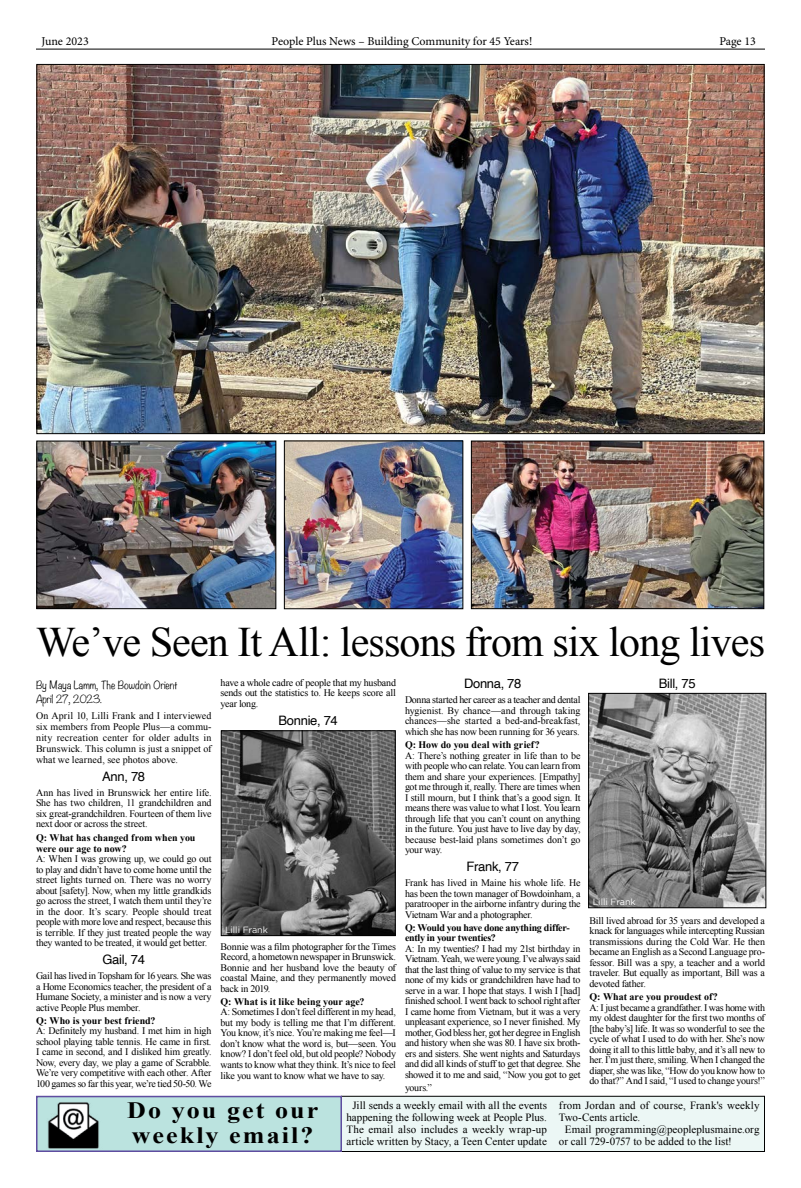
<style>
.page{position:relative;width:801px;height:1188px;background:#fff}
.page>*{position:absolute;margin:0;border:0;box-sizing:border-box;transform-origin:0 0}
.t1{font:42px "Times New Roman";letter-spacing:-.02em;color:#000}
.t2{font:700 23.4px/25px "Times New Roman";letter-spacing:.08em;color:#000;scale:1.11 1}
.t3{font:13px "Helvetica";letter-spacing:-.025em;color:#000}
.t4{font:12px "Minion Pro";letter-spacing:-.005em;color:#000}
.t5{font:11px/12px "Times New Roman";letter-spacing:.005em;color:#000;text-align:center}
.t6{font:10px/10.5px "Times New Roman";letter-spacing:-.015em;color:#000;text-align:justify}
.t7{font:700 10px/11px "Times New Roman";letter-spacing:-.005em;color:#000}
.t8{font:700 10px/10.5px "Times New Roman";letter-spacing:-.03em;color:#000}
.t9{font:300 10px/14px "Noteworthy";color:#000}
.t10{font:9px "Gotham";color:#fff}
</style>
<div class="page">
<hr style="left:36px;top:49px;width:729px;height:1px;background:#000">
<div style="left:341px;top:1096px;width:423px;height:56px;background:#ecf7f5"></div>
<div style="left:341px;top:1096px;width:424px;height:56px;border:1px solid #000"></div>
<div style="left:37px;top:1097px;width:304px;height:54px;background:#bbe3df"></div>
<div style="left:36px;top:1096px;width:306px;height:56px;border:2px solid #5f4da0"></div>
<img style="left:41px;top:1098px;width:67px;height:54px">
<img style="left:38px;top:66px;width:725px;height:366px">
<img style="left:38px;top:443px;width:236px;height:164px">
<div style="left:36px;top:441px;width:240px;height:168px;border:1px solid #000"></div>
<img style="left:286px;top:442px;width:175px;height:165px">
<div style="left:284px;top:440px;width:179px;height:169px;border:1px solid #000"></div>
<img style="left:590px;top:695px;width:174px;height:211px">
<div style="left:588px;top:693px;width:178px;height:215px;border:1px solid #000"></div>
<img style="left:473px;top:443px;width:289px;height:164px">
<div style="left:471px;top:441px;width:293px;height:168px;border:1px solid #000"></div>
<img style="left:223px;top:732px;width:171px;height:202px">
<div style="left:221px;top:730px;width:175px;height:206px;border:1px solid #000"></div>
<p class="t4" style="left:41px;top:33px;width:49px">June 2023</p>
<p class="t4" style="left:272px;top:33px;width:262px">People Plus News – Building Community for 45 Years!</p>
<p class="t4" style="left:719px;top:33px;width:38px">Page 13</p>
<h1 class="t1" style="left:36px;top:614px;width:731px">We’ve Seen It All: lessons from six long lives</h1>
<p class="t6" style="left:220px;top:677px;width:177px">have a whole cadre of people that my husband sends out the statistics to. He keeps score all year long.</p>
<h3 class="t3" style="left:279px;top:710px;width:61px">Bonnie, 74</h3>
<h3 class="t3" style="left:464px;top:674px;width:59px">Donna, 78</h3>
<p class="t6" style="left:405px;top:695px;width:177px">Donna started her career as a teacher and dental hygienist. By chance—and through taking chances—she started a bed-and-breakfast, which she has now been running for 36 years.</p>
<p class="t7" style="left:405px;top:739px;width:136px">Q: How do you deal with grief?</p>
<p class="t6" style="left:405px;top:750px;width:177px">A: There’s nothing greater in life than to be with people who can relate. You can learn from them and share your experiences. [Empathy] got me through it, really. There are times when I still mourn, but I think that’s a good sign. It means there was value to what I lost. You learn through life that you can’t count on anything in the future. You just have to live day by day, because best-laid plans sometimes don’t go your way.</p>
<h3 class="t3" style="left:467px;top:857px;width:54px">Frank, 77</h3>
<p class="t6" style="left:405px;top:877px;width:177px">Frank has lived in Maine his whole life. He has been the town manager of Bowdoinham, a paratrooper in the airborne infantry during the Vietnam War and a photographer.</p>
<p class="t8" style="left:405px;top:922px;width:166px">Q: Would you have done anything differ&shy;ently in your twenties?</p>
<p class="t6" style="left:405px;top:943px;width:177px">A: In my twenties? I had my 21st birthday in Vietnam. Yeah, we were young. I’ve always said that the last thing of value to my service is that none of my kids or grandchildren have had to serve in a war. I hope that stays. I wish I [had] finished school. I went back to school right after I came home from Vietnam, but it was a very unpleasant experience, so I never finished. My mother, God bless her, got her degree in English and history when she was 80. I have six broth&shy;ers and sisters. She went nights and Saturdays and did all kinds of stuff to get that degree. She showed it to me and said, “Now you got to get</p>
<p class="t6" style="left:405px;top:1082px;width:29px">yours.”</p>
<p class="t9" style="left:36px;top:678px;width:143px">By Maya Lamm, The Bowdoin Orient<br>April 27, 2023.</p>
<p class="t6" style="left:36px;top:710px;width:177px;line-height:11px">On April 10, Lilli Frank and I interviewed six members from People Plus—a commu&shy;nity recreation center for older adults in Brunswick. This column is just a snippet of what we learned, see photos above.</p>
<h3 class="t3" style="left:102px;top:766px;width:44px">Ann, 78</h3>
<p class="t6" style="left:36px;top:787px;width:177px">Ann has lived in Brunswick her entire life.<br>She has two children, 11 grandchildren and six great-grandchildren. Fourteen of them live next door or across the street.</p>
<p class="t7" style="left:36px;top:831px;width:161px">Q: What has changed from when you were our age to now?</p>
<p class="t6" style="left:36px;top:853px;width:177px">A: When I was growing up, we could go out to play and didn’t have to come home until the street lights turned on. There was no worry about [safety]. Now, when my little grandkids go across the street, I watch them until they’re in the door. It’s scary. People should treat people with more love and respect, because this is terrible. If they just treated people the way they wanted to be treated, it would get better.</p>
<h3 class="t3" style="left:102px;top:949px;width:44px">Gail, 74</h3>
<p class="t6" style="left:36px;top:970px;width:177px">Gail has lived in Topsham for 16 years. She was a Home Economics teacher, the president of a Humane Society, a minister and is now a very active People Plus member.</p>
<p class="t7" style="left:36px;top:1015px;width:121px">Q: Who is your best friend?</p>
<p class="t6" style="left:36px;top:1026px;width:177px">A: Definitely my husband. I met him in high school playing table tennis. He came in first.<br>I came in second, and I disliked him greatly.<br>Now, every day, we play a game of Scrabble.<br>We’re very competitive with each other. After 100 games so far this year, we’re tied 50-50. We</p>
<p class="t10" style="left:225px;top:925px;width:44px">Lilli Frank</p>
<p class="t6" style="left:220px;top:941px;width:177px">Bonnie was a film photographer for the Times Record, a hometown newspaper in Brunswick.<br>Bonnie and her husband love the beauty of coastal Maine, and they permanently moved back in 2019.</p>
<p class="t7" style="left:220px;top:996px;width:146px">Q: What is it like being your age?</p>
<p class="t6" style="left:220px;top:1007px;width:177px">A: Sometimes I don’t feel different in my head, but my body is telling me that I’m different.<br>You know, it’s nice. You’re making me feel—I don’t know what the word is, but—seen. You know? I don’t feel old, but old people? Nobody wants to know what they think. It’s nice to feel like you want to know what we have to say.</p>
<h3 class="t3" style="left:659px;top:674px;width:38px">Bill, 75</h3>
<p class="t10" style="left:593px;top:897px;width:44px">Lilli Frank</p>
<p class="t6" style="left:590px;top:915px;width:177px">Bill lived abroad for 35 years and developed a knack for languages while intercepting Russian transmissions during the Cold War. He then became an English as a Second Language pro&shy;fessor. Bill was a spy, a teacher and a world traveler. But equally as important, Bill was a devoted father.</p>
<p class="t7" style="left:590px;top:991px;width:130px">Q: What are you proudest of?</p>
<p class="t6" style="left:590px;top:1002px;width:177px">A: I just became a grandfather. I was home with my oldest daughter for the first two months of [the baby’s] life. It was so wonderful to see the cycle of what I used to do with her. She’s now doing it all to this little baby, and it’s all new to her. I’m just there, smiling. When I changed the diaper, she was like, “How do you know how to do that?” And I said, “I used to change yours!”</p>
<h2 class="t2" style="left:127px;top:1098px;width:174px">Do you get our weekly email?</h2>
<p class="t5" style="left:346px;top:1099px;width:202px">Jill sends a weekly email with all the events happening the following week at People Plus.<br>The email also includes a weekly wrap-up article written by Stacy, a Teen Center update</p>
<p class="t5" style="left:559px;top:1099px;width:202px">from Jordan and of course, Frank's weekly</p>
<p class="t5" style="left:559px;top:1111px;width:83px">Two-Cents article.</p>
<p class="t5" style="left:565px;top:1123px;width:196px">Email programming@peopleplusmaine.org</p>
<p class="t5" style="left:559px;top:1135px;width:174px">or call 729-0757 to be added to the list!</p>
</div>
